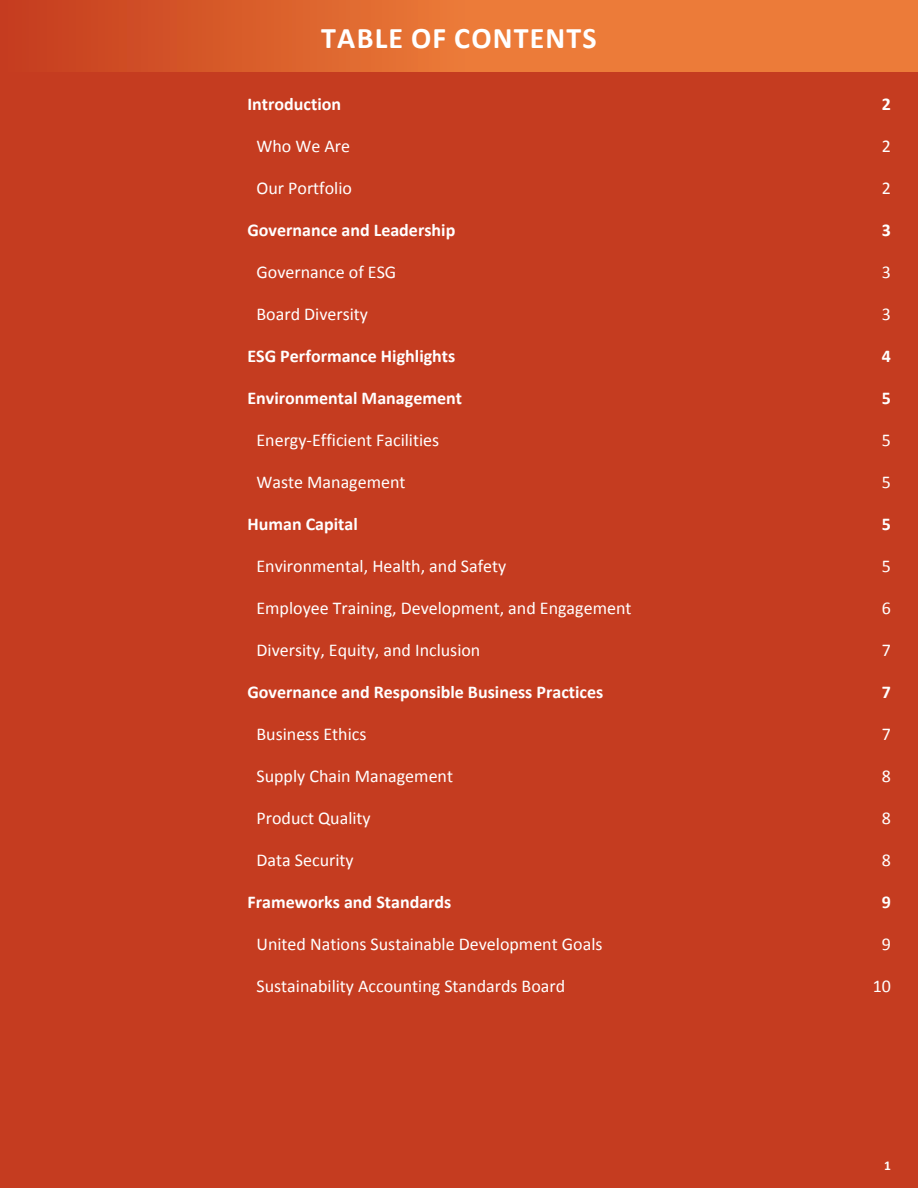
<style>
.page{position:relative;width:918px;height:1188px;background:#fff}
.page>*{position:absolute;margin:0;border:0;box-sizing:border-box;transform-origin:0 0}
.t1{font:700 30px "Calibri";letter-spacing:.04em;color:#fff}
.t2{font:18px "Calibri";color:#fff}
.t3{font:700 18px "Calibri";color:#fff}
.t4{font:700 13.5px "Calibri";color:#fff}
</style>
<div class="page">
<div style="left:0;top:72px;width:918px;height:1116px;background:#c53c20"></div>
<svg style="left:0;top:0;width:918px;height:72px;background:#e16a31"></svg>
<h1 class="t1" style="left:321px;top:16px;width:277px">TABLE OF CONTENTS</h1>
<p class="t3" style="left:248px;top:92px;width:95px">Introduction</p>
<p class="t3" style="left:882px;top:92px;width:11px">2</p>
<p class="t2" style="left:256px;top:134px;width:95px">Who We Are</p>
<p class="t2" style="left:882px;top:134px;width:11px">2</p>
<p class="t2" style="left:256px;top:176px;width:97px">Our Portfolio</p>
<p class="t2" style="left:882px;top:176px;width:11px">2</p>
<p class="t3" style="left:248px;top:218px;width:209px">Governance and Leadership</p>
<p class="t3" style="left:882px;top:218px;width:11px">3</p>
<p class="t2" style="left:256px;top:260px;width:141px">Governance of ESG</p>
<p class="t2" style="left:882px;top:260px;width:11px">3</p>
<p class="t2" style="left:256px;top:302px;width:113px">Board Diversity</p>
<p class="t2" style="left:882px;top:302px;width:11px">3</p>
<p class="t3" style="left:248px;top:344px;width:209px">ESG Performance Highlights</p>
<p class="t3" style="left:882px;top:344px;width:11px">4</p>
<p class="t3" style="left:248px;top:386px;width:216px">Environmental Management</p>
<p class="t3" style="left:882px;top:386px;width:11px">5</p>
<p class="t2" style="left:256px;top:428px;width:184px">Energy-Efficient Facilities</p>
<p class="t2" style="left:882px;top:428px;width:11px">5</p>
<p class="t2" style="left:256px;top:470px;width:151px">Waste Management</p>
<p class="t2" style="left:882px;top:470px;width:11px">5</p>
<p class="t3" style="left:248px;top:512px;width:112px">Human Capital</p>
<p class="t3" style="left:882px;top:512px;width:11px">5</p>
<p class="t2" style="left:256px;top:554px;width:251px">Environmental, Health, and Safety</p>
<p class="t2" style="left:882px;top:554px;width:11px">5</p>
<p class="t2" style="left:256px;top:596px;width:377px">Employee Training, Development, and Engagement</p>
<p class="t2" style="left:882px;top:596px;width:11px">6</p>
<p class="t2" style="left:256px;top:638px;width:225px">Diversity, Equity, and Inclusion</p>
<p class="t2" style="left:882px;top:638px;width:11px">7</p>
<p class="t3" style="left:248px;top:680px;width:357px">Governance and Responsible Business Practices</p>
<p class="t3" style="left:882px;top:680px;width:11px">7</p>
<p class="t2" style="left:256px;top:722px;width:111px">Business Ethics</p>
<p class="t2" style="left:882px;top:722px;width:11px">7</p>
<p class="t2" style="left:256px;top:764px;width:198px">Supply Chain Management</p>
<p class="t2" style="left:882px;top:764px;width:11px">8</p>
<p class="t2" style="left:256px;top:806px;width:116px">Product Quality</p>
<p class="t2" style="left:882px;top:806px;width:11px">8</p>
<p class="t2" style="left:256px;top:848px;width:99px">Data Security</p>
<p class="t2" style="left:882px;top:848px;width:11px">8</p>
<p class="t3" style="left:248px;top:890px;width:206px">Frameworks and Standards</p>
<p class="t3" style="left:882px;top:890px;width:11px">9</p>
<p class="t2" style="left:256px;top:932px;width:347px">United Nations Sustainable Development Goals</p>
<p class="t2" style="left:882px;top:932px;width:11px">9</p>
<p class="t2" style="left:256px;top:974px;width:310px">Sustainability Accounting Standards Board</p>
<p class="t2" style="left:873px;top:974px;width:20px">10</p>
<p class="t4" style="left:884px;top:1156px;width:8px">1</p>
</div>
